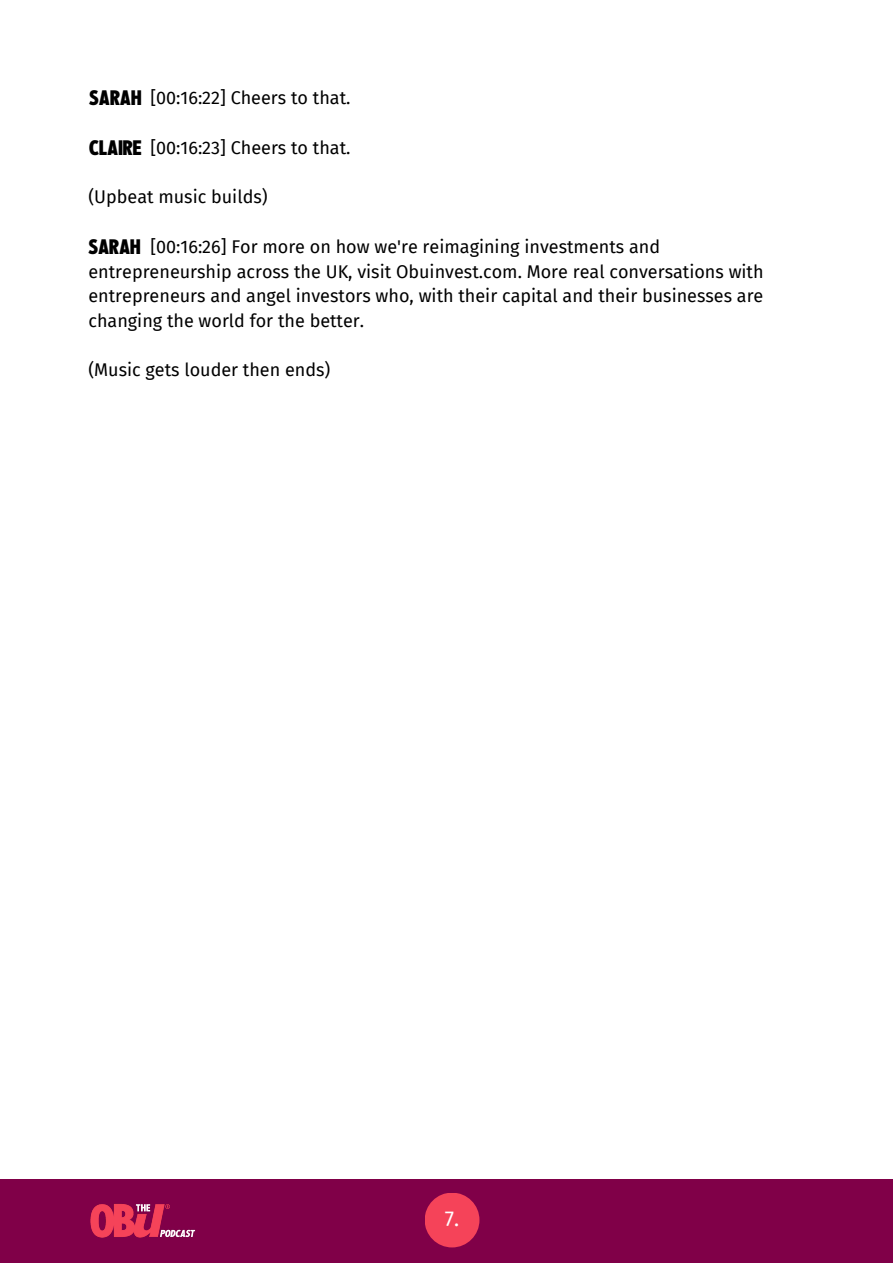
<style>
.page{position:relative;width:893px;height:1264px;background:#fff}
.page>*{position:absolute;margin:0;border:0;box-sizing:border-box;transform-origin:0 0}
.t1{font:21px "Nineties Headliner";color:#000}
.t2{font:21px "Fira Sans";color:#fff}
.t3{font:18px/24.8px "Fira Sans";color:#000}
</style>
<div class="page">
<div style="left:0;top:1178px;width:892px;height:84px;background:#800048"></div>
<div style="left:424px;top:1192px;width:55px;height:55px;background:#f54359;border-radius:50%"></div>
<img style="left:90px;top:1204px;width:106px;height:34px">
<p class="t3" style="left:150px;top:86px;width:201px">[00:16:22] Cheers to that.</p>
<p class="t3" style="left:150px;top:135px;width:202px">[00:16:23] Cheers to that.</p>
<p class="t3" style="left:88px;top:185px;width:181px">(Upbeat music builds)</p>
<p class="t3" style="left:88px;top:234px;width:676px;text-indent:62px">[00:16:26] For more on how we're reimagining investments and entrepreneurship across the UK, visit Obuinvest.com. More real conversations with entrepreneurs and angel investors who, with their capital and their businesses are changing the world for the better.</p>
<p class="t3" style="left:88px;top:358px;width:243px">(Music gets louder then ends)</p>
<p class="t1" style="left:89px;top:83px;width:54px">SARAH</p>
<p class="t1" style="left:89px;top:133px;width:54px">CLAIRE</p>
<p class="t1" style="left:88px;top:232px;width:54px">SARAH</p>
<p class="t2" style="left:445px;top:1206px;width:16px">7.</p>
</div>
